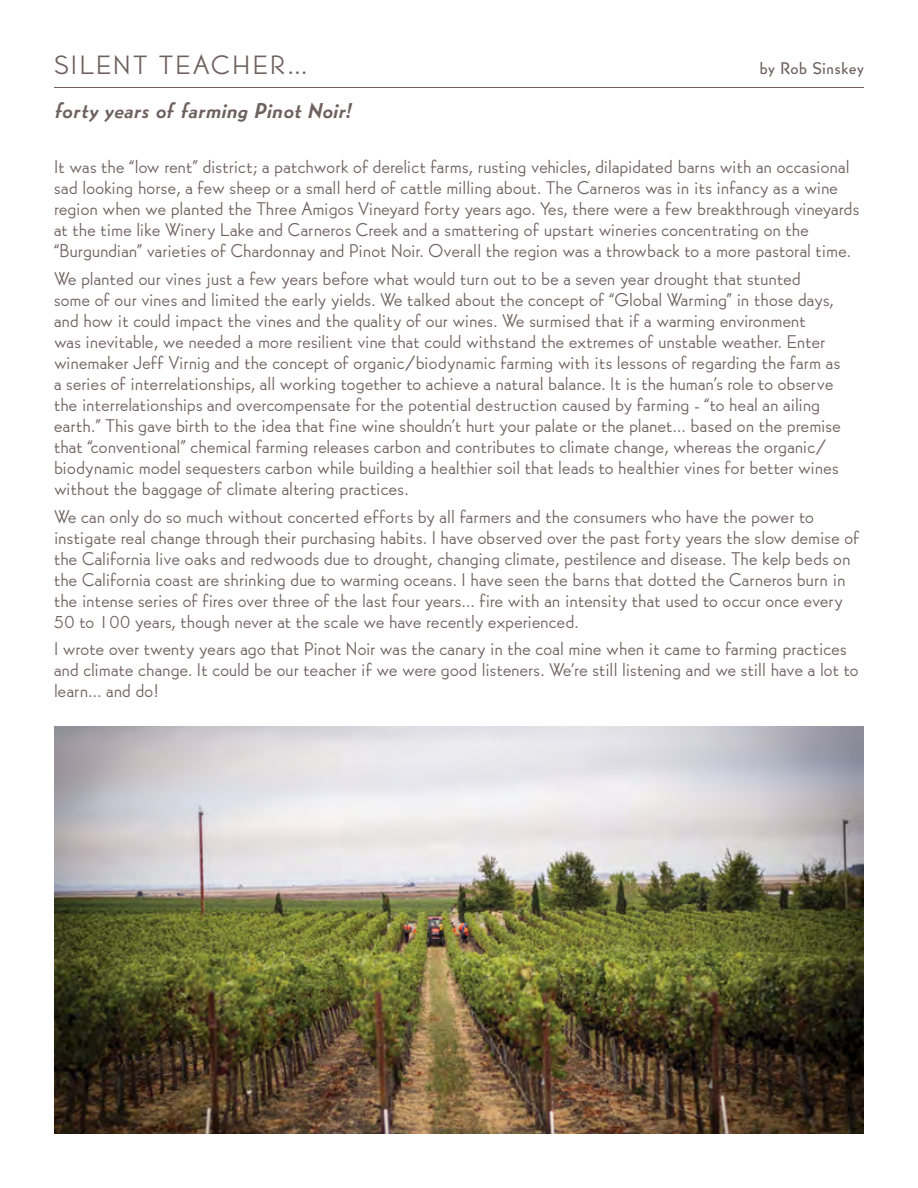
<style>
.page{position:relative;width:918px;height:1188px;background:#fff}
.page>*{position:absolute;margin:0;border:0;box-sizing:border-box;transform-origin:0 0}
.t1{font:25.95px "Bernhard Gothic SGOT Std";letter-spacing:.1em;color:#6e615e;scale:1.04 1}
.t2{font:italic 800 21px "Bernhard Gothic SGOT Std";letter-spacing:.005em;color:#6e615e}
.t3{font:18px/21px "Bernhard Gothic SGOT Std";letter-spacing:.005em;color:#6e615e}
.t4{font:500 16.5px "Bernhard Gothic SGOT Std";letter-spacing:.04em;color:#6e615e}
</style>
<div class="page">
<hr style="left:54px;top:87px;width:810px;height:1px;background:#6e615e">
<img style="left:54px;top:727px;width:810px;height:407px">
<h1 class="t1" style="left:54px;top:48px;width:245px">SILENT TEACHER…</h1>
<p class="t4" style="left:760px;top:56px;width:106px">by Rob Sinskey</p>
<p class="t2" style="left:54px;top:97px;width:299px">forty years of farming Pinot Noir!</p>
<p class="t3" style="left:54px;top:156px;width:807px">It was the “low rent” district; a patchwork of derelict farms, rusting vehicles, dilapidated barns with an occasional sad looking horse, a few sheep or a small herd of cattle milling about. The Carneros was in its infancy as a wine region when we planted the Three Amigos Vineyard forty years ago. Yes, there were a few breakthrough vineyards at the time like Winery Lake and Carneros Creek and a smattering of upstart wineries concentrating on the “Burgundian” varieties of Chardonnay and Pinot Noir. Overall the region was a throwback to a more pastoral time.</p>
<p class="t3" style="left:54px;top:268px;width:788px">We planted our vines just a few years before what would turn out to be a seven year drought that stunted some of our vines and limited the early yields. We talked about the concept of “Global Warming” in those days, and how it could impact the vines and the quality of our wines. We surmised that if a warming environment<br>was inevitable, we needed a more resilient vine that could withstand the extremes of unstable weather. Enter winemaker Jeff Virnig and the concept of organic/biodynamic farming with its lessons of regarding the farm as a series of interrelationships, all working together to achieve a natural balance. It is the human’s role to observe the interrelationships and overcompensate for the potential destruction caused by farming - “to heal an ailing earth.” This gave birth to the idea that fine wine shouldn’t hurt your palate or the planet… based on the premise that “conventional” chemical farming releases carbon and contributes to climate change, whereas the organic/ biodynamic model sequesters carbon while building a healthier soil that leads to healthier vines for better wines without the baggage of climate altering practices.</p>
<p class="t3" style="left:54px;top:506px;width:807px">We can only do so much without concerted efforts by all farmers and the consumers who have the power to instigate real change through their purchasing habits. I have observed over the past forty years the slow demise of the California live oaks and redwoods due to drought, changing climate, pestilence and disease. The kelp beds on the California coast are shrinking due to warming oceans. I have seen the barns that dotted the Carneros burn in the intense series of fires over three of the last four years… fire with an intensity that used to occur once every 50 to 100 years, though never at the scale we have recently experienced.</p>
<p class="t3" style="left:54px;top:638px;width:806px">I wrote over twenty years ago that Pinot Noir was the canary in the coal mine when it came to farming practices and climate change. It could be our teacher if we were good listeners. We’re still listening and we still have a lot to learn… and do!</p>
</div>
